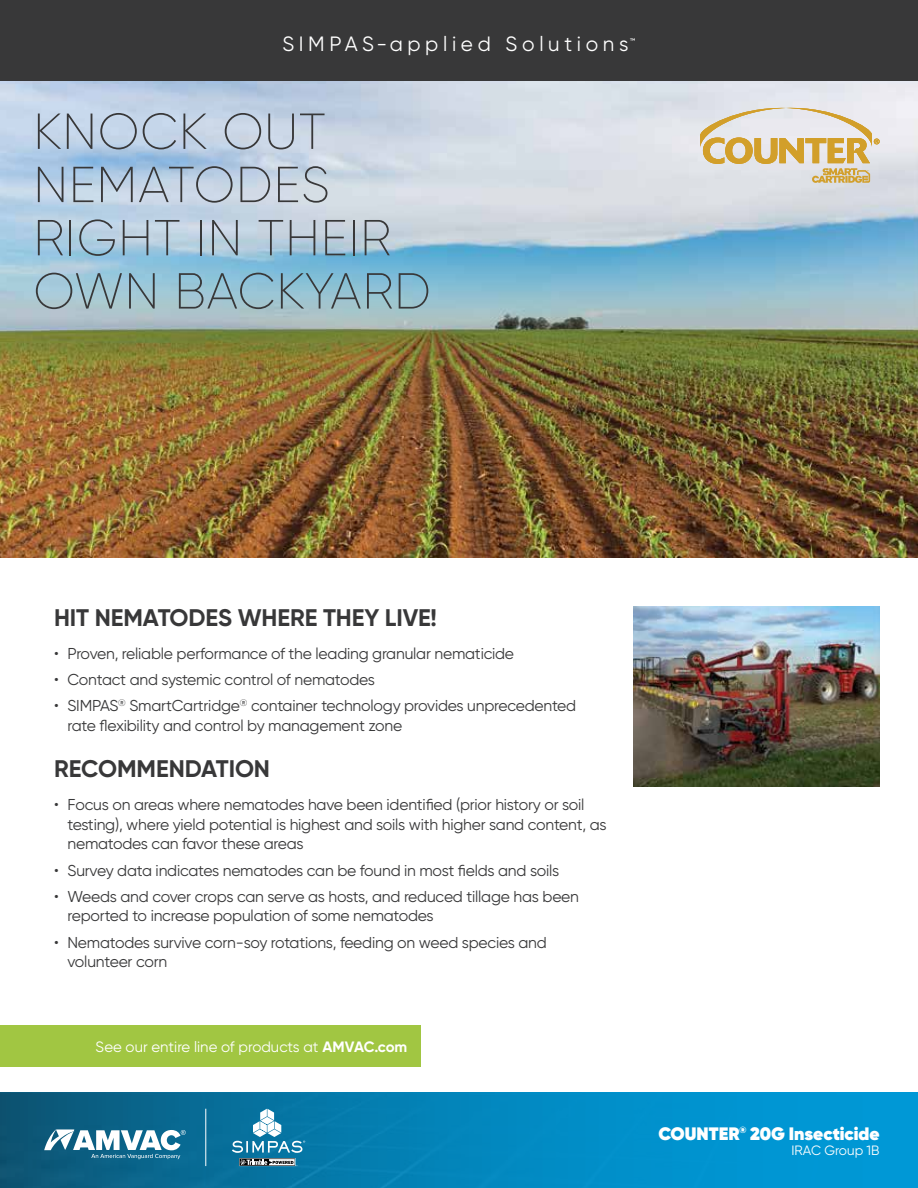
<style>
.page{position:relative;width:918px;height:1188px;background:#fff}
.page>*{position:absolute;margin:0;border:0;box-sizing:border-box;transform-origin:0 0}
.t1{font:200 50.55px/53.2px "Gilroy";letter-spacing:.01em;color:#383839}
.t2{font:700 24px "Gilroy";letter-spacing:-.005em;color:#383839}
.t3{font:20.7px "Gilroy";letter-spacing:.225em;color:#fff}
.t4{font:800 18px "Gilroy";color:#fff}
.t5{font:15.75px/19.5px "Gilroy";letter-spacing:-.015em;color:#383839}
.t6{font:15px "Gilroy";color:#fff}
.t7{font:13.5px "Gilroy";color:#fff}
.s1{font-weight:700}
</style>
<div class="page">
<img style="left:0;top:80px;width:918px;height:477px">
<img style="left:0;top:1093px;width:908px;height:95px">
<div style="left:0;top:1025px;width:421px;height:41px;background:#a1c642"></div>
<img style="left:633px;top:607px;width:247px;height:180px">
<div style="left:0;top:0;width:918px;height:80px;background:#383839"></div>
<svg style="left:44px;top:1129px;width:142px;height:30px"></svg>
<hr style="left:205px;top:1109px;width:1px;height:57px;background:#fff">
<svg style="left:232px;top:1109px;width:73px;height:57px;background:#418eaf"></svg>
<svg style="left:700px;top:106px;width:180px;height:77px;background:#dfd2b7"></svg>
<h3 class="t3" style="left:282px;top:31px;width:355px">SIMPAS-applied Solutions<sup>™</sup></h3>
<h1 class="t1" style="left:33px;top:104px;width:399px">KNOCK OUT<br>NEMATODES<br>RIGHT IN THEIR<br>OWN BACKYARD</h1>
<h2 class="t2" style="left:54px;top:603px;width:384px">HIT NEMATODES WHERE THEY LIVE!</h2>
<p class="t5" style="left:54px;top:644px;width:462px">• Proven, reliable performance of the leading granular nematicide</p>
<p class="t5" style="left:54px;top:670px;width:323px">• Contact and systemic control of nematodes</p>
<p class="t5" style="left:67px;top:696px;width:510px;text-indent:-13px">• SIMPAS<sup>®</sup> SmartCartridge<sup>®</sup> container technology provides unprecedented rate flexibility and control by management zone</p>
<h2 class="t2" style="left:54px;top:754px;width:218px">RECOMMENDATION</h2>
<p class="t5" style="left:67px;top:795px;width:541px;text-indent:-13px">• Focus on areas where nematodes have been identified (prior history or soil testing), where yield potential is highest and soils with higher sand content, as nematodes can favor these areas</p>
<p class="t5" style="left:54px;top:860px;width:507px">• Survey data indicates nematodes can be found in most fields and soils</p>
<p class="t5" style="left:67px;top:887px;width:513px;text-indent:-13px">• Weeds and cover crops can serve as hosts, and reduced tillage has been reported to increase population of some nematodes</p>
<p class="t5" style="left:67px;top:932px;width:481px;text-indent:-13px">• Nematodes survive corn-soy rotations, feeding on weed species and volunteer corn</p>
<p class="t6" style="left:96px;top:1037px;width:313px">See our entire line of products at <span class="s1">AMVAC.com</span></p>
<p class="t4" style="left:658px;top:1122px;width:223px">COUNTER<sup>®</sup> 20G Insecticide</p>
<p class="t7" style="left:792px;top:1142px;width:90px">IRAC Group 1B</p>
</div>
